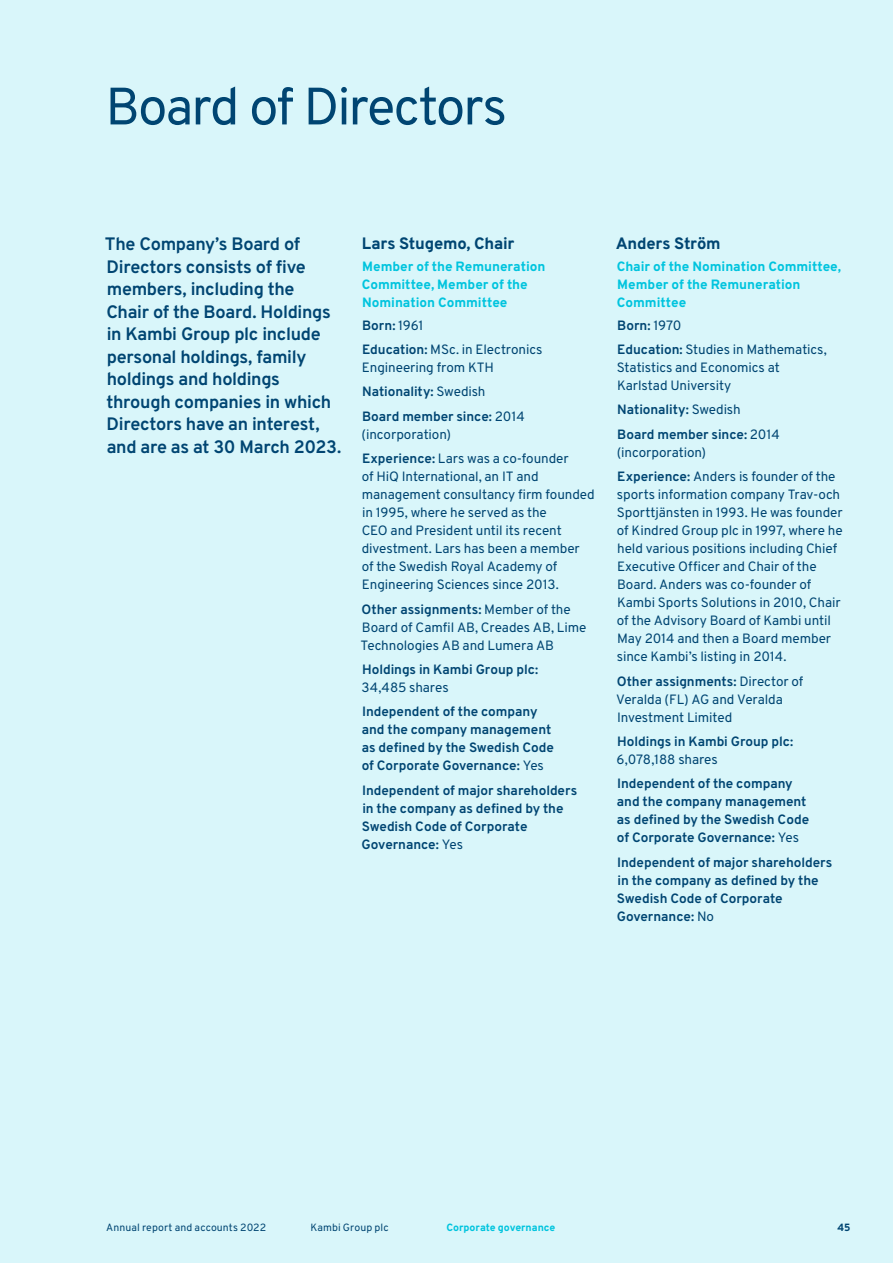
<style>
.page{position:relative;width:893px;height:1263px;background:#d9f6fa}
.page>*{position:absolute;margin:0;border:0;box-sizing:border-box;transform-origin:0 0}
.t1{font:52.5px "Overpass";letter-spacing:-.035em;color:#004572}
.t2{font:700 18px/22.5px "Overpass";letter-spacing:-.015em;color:#004572}
.t3{font:800 16.5px "Overpass";letter-spacing:-.01em;color:#004572}
.t4{font:13.5px/18px "Overpass";letter-spacing:-.005em;color:#004572}
.t5{font:700 13.5px/18px "Overpass";color:#004572}
.t6{font:800 13.5px/18px "Overpass";color:#00c4de}
.t7{font:10.5px "Overpass";letter-spacing:.01em;color:#004572}
.t8{font:800 10.5px "Overpass";letter-spacing:-.005em;color:#00c4de}
.t9{font:800 10.5px "Overpass";color:#004572}
.s1{font-weight:700}
.s2{font-weight:400}
</style>
<div class="page">
<h1 class="t1" style="left:105px;top:69px;width:403px">Board of Directors</h1>
<p class="t2" style="left:105px;top:233px;width:238px">The Company’s Board of<br>Directors consists of five members, including the<br>Chair of the Board. Holdings in Kambi Group plc include personal holdings, family holdings and holdings through companies in which<br>Directors have an interest, and are as at 30 March 2023.</p>
<p class="t3" style="left:362px;top:232px;width:154px">Lars Stugemo, Chair</p>
<p class="t6" style="left:362px;top:258px;width:185px">Member of the Remuneration<br>Committee, Member of the<br>Nomination Committee</p>
<p class="t4" style="left:362px;top:313px;width:182px;line-height:24.5px"><span class="s1">Born:</span> 1961<br><span class="s1">Education:</span> MSc. in Electronics</p>
<p class="t4" style="left:362px;top:355px;width:164px;line-height:24.5px">Engineering from KTH<br><span class="s1">Nationality:</span> Swedish<br><span class="s1">Board member since:</span> 2014</p>
<p class="t4" style="left:362px;top:422px;width:209px;line-height:24.5px">(incorporation)<br><span class="s1">Experience:</span> Lars was a co-founder</p>
<p class="t4" style="left:362px;top:468px;width:235px">of HiQ International, an IT and management consultancy firm founded in 1995, where he served as the<br>CEO and President until its recent divestment. Lars has been a member of the Swedish Royal Academy of Engineering Sciences since 2013.</p>
<p class="t4" style="left:361px;top:600px;width:227px"><span class="s1">Other assignments:</span> Member of the<br>Board of Camfil AB, Creades AB, Lime<br>Technologies AB and Lumera AB</p>
<p class="t5" style="left:362px;top:660px;width:178px">Holdings in Kambi Group plc:</p>
<p class="t4" style="left:361px;top:678px;width:89px">34,485 shares</p>
<p class="t5" style="left:362px;top:703px;width:194px">Independent of the company and the company management as defined by the Swedish Code of Corporate Governance: <span class="s2">Yes</span></p>
<p class="t5" style="left:362px;top:781px;width:217px">Independent of major shareholders in the company as defined by the<br>Swedish Code of Corporate<br>Governance: <span class="s2">Yes</span></p>
<p class="t3" style="left:616px;top:232px;width:107px">Anders Ström</p>
<p class="t6" style="left:617px;top:258px;width:226px">Chair of the Nomination Committee,<br>Member of the Remuneration<br>Committee</p>
<p class="t4" style="left:617px;top:313px;width:211px;line-height:24.5px"><span class="s1">Born:</span> 1970<br><span class="s1">Education:</span> Studies in Mathematics,</p>
<p class="t4" style="left:617px;top:358px;width:165px">Statistics and Economics at<br>Karlstad University</p>
<p class="t5" style="left:617px;top:398px;width:164px;line-height:24.5px">Nationality: <span class="s2">Swedish<br></span>Board member since: <span class="s2">2014</span></p>
<p class="t4" style="left:617px;top:440px;width:220px;line-height:24.5px">(incorporation)<br><span class="s1">Experience:</span> Anders is founder of the</p>
<p class="t4" style="left:617px;top:486px;width:227px">sports information company Trav-och Sporttjänsten in 1993. He was founder of Kindred Group plc in 1997, where he held various positions including Chief Executive Officer and Chair of the Board. Anders was co-founder of Kambi Sports Solutions in 2010, Chair of the Advisory Board of Kambi until May 2014 and then a Board member since Kambi’s listing in 2014.</p>
<p class="t4" style="left:616px;top:672px;width:189px"><span class="s1">Other assignments:</span> Director of<br>Veralda (FL) AG and Veralda<br>Investment Limited</p>
<p class="t5" style="left:617px;top:732px;width:178px">Holdings in Kambi Group plc:</p>
<p class="t4" style="left:616px;top:750px;width:103px">6,078,188 shares</p>
<p class="t5" style="left:617px;top:775px;width:194px">Independent of the company and the company management as defined by the Swedish Code of Corporate Governance: <span class="s2">Yes</span></p>
<p class="t5" style="left:617px;top:853px;width:217px">Independent of major shareholders in the company as defined by the<br>Swedish Code of Corporate<br>Governance: <span class="s2">No</span></p>
<p class="t7" style="left:106px;top:1220px;width:161px">Annual report and accounts 2022</p>
<p class="t7" style="left:310px;top:1220px;width:80px">Kambi Group plc</p>
<p class="t8" style="left:446px;top:1220px;width:110px">Corporate governance</p>
<p class="t9" style="left:837px;top:1220px;width:14px">45</p>
</div>
